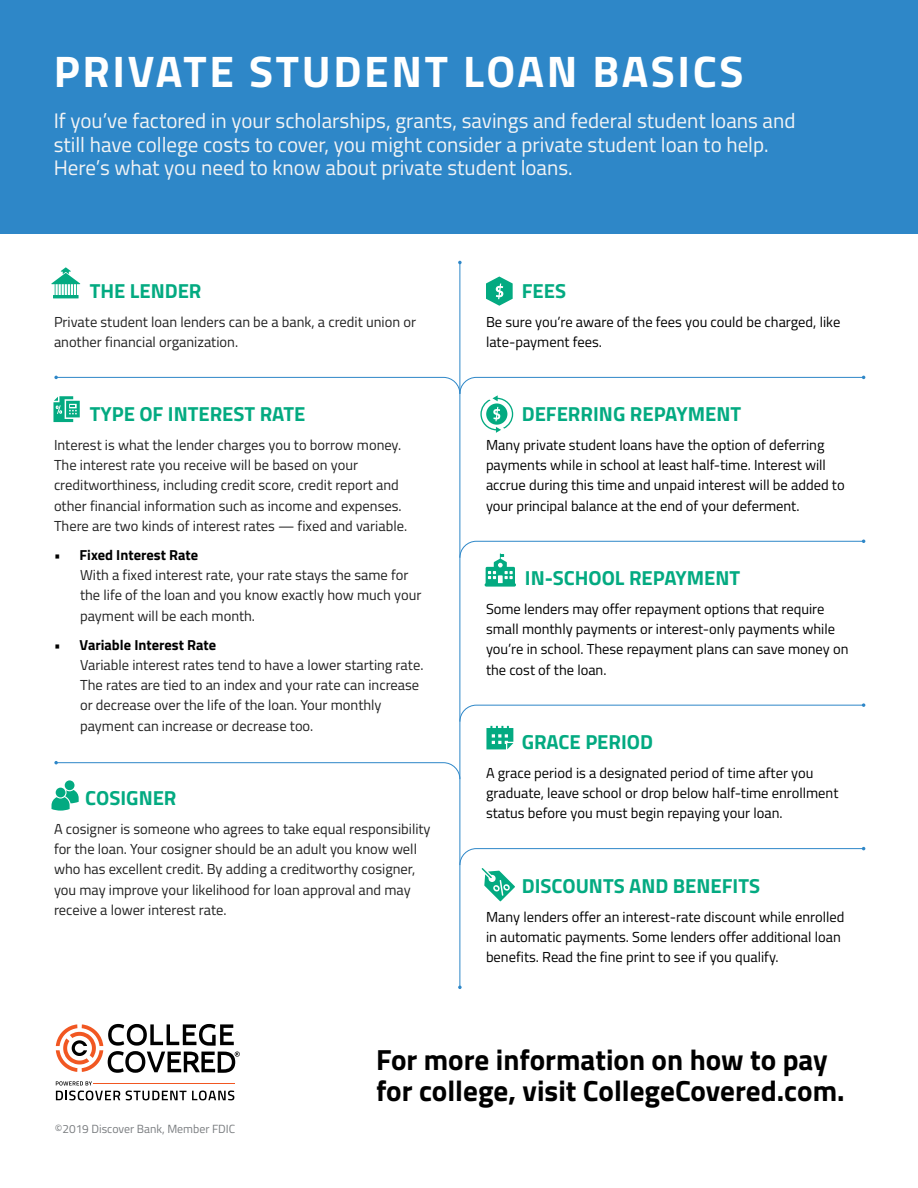
<style>
.page{position:relative;width:918px;height:1188px;background:#fff}
.page>*{position:absolute;margin:0;border:0;box-sizing:border-box;transform-origin:0 0}
.t1{font:700 44.25px "Titillium Web";letter-spacing:.06em;color:#fff}
.t2{font:700 29.1px/30.8px "Titillium Web";color:#000}
.t3{font:21px/23.5px "Titillium Web";color:#f3f4f5}
.t4{font:700 20.25px "Titillium Web";color:#03aa81}
.t5{font:14.55px/20.2px "Titillium Web";color:#222}
.t6{font:14.55px/20.2px "Titillium Web";color:#000}
.t7{font:700 14.55px "Titillium Web";color:#000}
.t8{font:11.85px "Titillium Web";color:#7a7d80}
</style>
<div class="page">
<svg style="left:56px;top:1024px;width:184px;height:49px"></svg>
<hr style="left:93px;top:1083px;width:141px;height:1px;background:#f15722">
<svg style="left:126px;top:1091px;width:108px;height:9px"></svg>
<svg style="left:56px;top:1081px;width:64px;height:19px"></svg>
<hr style="left:460px;top:263px;width:1px;height:724px;background:#2e87c8">
<svg style="left:54px;top:761px;width:407px;height:19px"></svg>
<svg style="left:459px;top:703px;width:406px;height:46px"></svg>
<svg style="left:459px;top:540px;width:406px;height:47px"></svg>
<svg style="left:459px;top:847px;width:406px;height:54px"></svg>
<svg style="left:486px;top:277px;width:27px;height:29px"></svg>
<svg style="left:53px;top:376px;width:812px;height:57px"></svg>
<div style="left:56px;top:788px;width:9px;height:9px;background:#03aa81;border-radius:50%"></div>
<div style="left:65px;top:780px;width:10px;height:10px;background:#03aa81;border-radius:50%"></div>
<svg style="left:52px;top:790px;width:27px;height:21px"></svg>
<svg style="left:51px;top:267px;width:29px;height:31px"></svg>
<div style="left:0;top:0;width:918px;height:234px;background:#2e87c8"></div>
<h1 class="t1" style="left:54px;top:37px;width:691px">PRIVATE STUDENT LOAN BASICS</h1>
<h3 class="t3" style="left:54px;top:108px;width:743px">If you’ve factored in your scholarships, grants, savings and federal student loans and still have college costs to cover, you might consider a private student loan to help.<br>Here’s what you need to know about private student loans.</h3>
<h3 class="t4" style="left:90px;top:275px;width:113px">THE LENDER</h3>
<p class="t5" style="left:54px;top:311px;width:364px">Private student loan lenders can be a bank, a credit union or another financial organization.</p>
<h3 class="t4" style="left:90px;top:398px;width:217px">TYPE OF INTEREST RATE</h3>
<p class="t5" style="left:54px;top:434px;width:355px">Interest is what the lender charges you to borrow money.<br>The interest rate you receive will be based on your creditworthiness, including credit score, credit report and other financial information such as income and expenses.<br>There are two kinds of interest rates — fixed and variable.</p>
<p class="t7" style="left:54px;top:544px;width:146px">• Fixed Interest Rate</p>
<p class="t5" style="left:80px;top:564px;width:343px">With a fixed interest rate, your rate stays the same for the life of the loan and you know exactly how much your payment will be each month.</p>
<p class="t7" style="left:54px;top:633px;width:164px">• Variable Interest Rate</p>
<p class="t5" style="left:80px;top:654px;width:345px">Variable interest rates tend to have a lower starting rate.<br>The rates are tied to an index and your rate can increase or decrease over the life of the loan. Your monthly payment can increase or decrease too.</p>
<h3 class="t4" style="left:85px;top:782px;width:93px">COSIGNER</h3>
<p class="t5" style="left:54px;top:818px;width:378px">A cosigner is someone who agrees to take equal responsibility for the loan. Your cosigner should be an adult you know well who has excellent credit. By adding a creditworthy cosigner, you may improve your likelihood for loan approval and may receive a lower interest rate.</p>
<h3 class="t4" style="left:522px;top:275px;width:46px">FEES</h3>
<p class="t6" style="left:486px;top:311px;width:356px">Be sure you’re aware of the fees you could be charged, like late-payment fees.</p>
<h3 class="t4" style="left:522px;top:398px;width:221px">DEFERRING REPAYMENT</h3>
<p class="t6" style="left:486px;top:434px;width:360px">Many private student loans have the option of deferring payments while in school at least half-time. Interest will accrue during this time and unpaid interest will be added to your principal balance at the end of your deferment.</p>
<h3 class="t4" style="left:525px;top:562px;width:217px">IN-SCHOOL REPAYMENT</h3>
<p class="t6" style="left:486px;top:598px;width:364px">Some lenders may offer repayment options that require small monthly payments or interest-only payments while you’re in school. These repayment plans can save money on the cost of the loan.</p>
<h3 class="t4" style="left:522px;top:726px;width:133px">GRACE PERIOD</h3>
<p class="t6" style="left:486px;top:762px;width:354px">A grace period is a designated period of time after you graduate, leave school or drop below half-time enrollment status before you must begin repaying your loan.</p>
<h3 class="t4" style="left:522px;top:870px;width:240px">DISCOUNTS AND BENEFITS</h3>
<p class="t6" style="left:486px;top:906px;width:360px">Many lenders offer an interest-rate discount while enrolled in automatic payments. Some lenders offer additional loan benefits. Read the fine print to see if you qualify.</p>
<p class="t8" style="left:55px;top:1120px;width:182px">©2019 Discover Bank, Member FDIC</p>
<h2 class="t2" style="left:376px;top:1043px;width:470px">For more information on how to pay for college, visit CollegeCovered.com.</h2>
</div>
